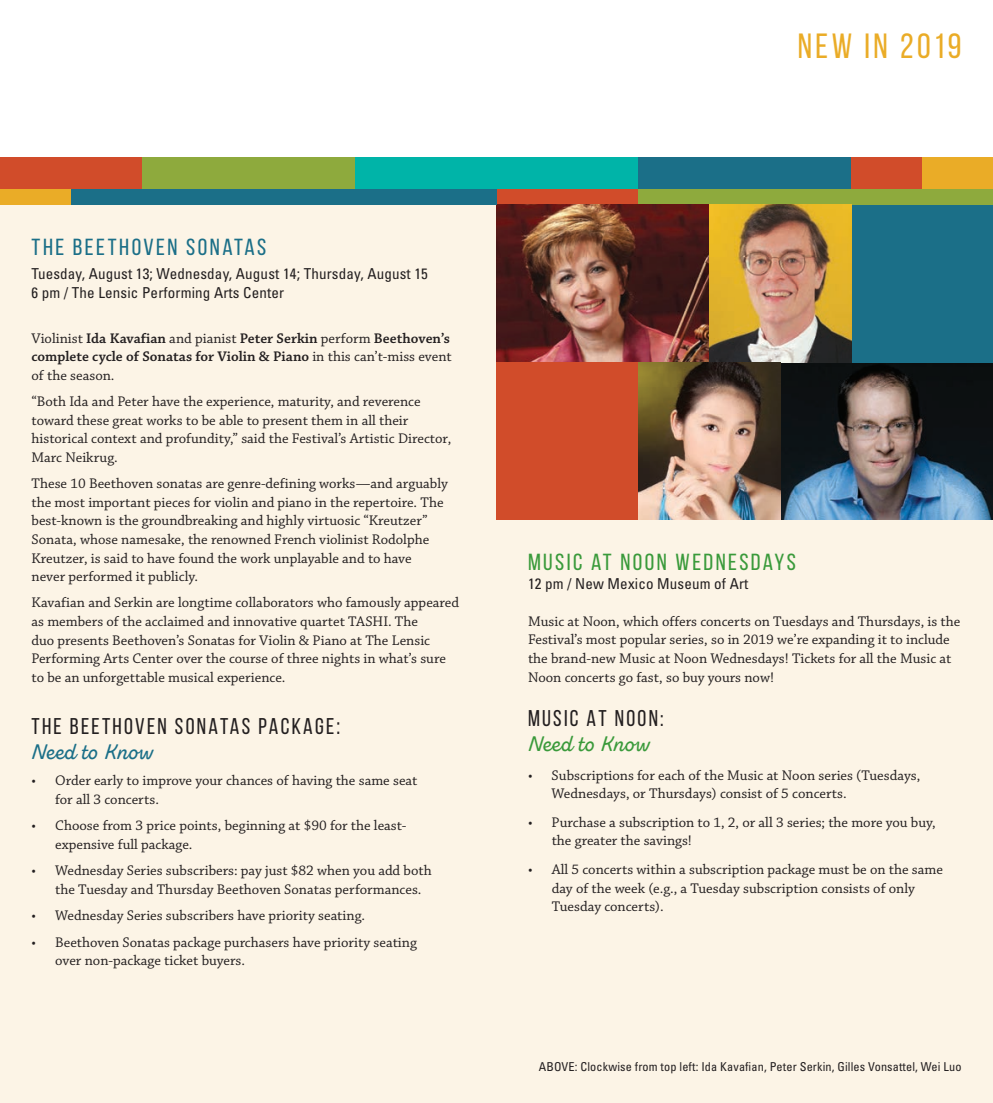
<style>
.page{position:relative;width:993px;height:1103px;background:#fff}
.page>*{position:absolute;margin:0;border:0;box-sizing:border-box;transform-origin:0 0}
.t1{font:35px "Bebas Neue";letter-spacing:.095em;color:#eaac27}
.t2{font:23.28px "Bebas Neue";letter-spacing:.1em;color:#3a9a3b;scale:1.05 1}
.t3{font:23.28px "Bebas Neue";letter-spacing:.1em;color:#1b6f88;scale:1.05 1}
.t4{font:22.75px "Bebas Neue";letter-spacing:.1em;color:#231f20}
.t5{font:21px "Zing Script Rust SB Demo Base";color:#1b6f88}
.t6{font:21px "Zing Script Rust SB Demo Base";color:#3a9a3b}
.t7{font:condensed 15.05px/18.9px "Univers LT Std";letter-spacing:.01em;color:#231f20}
.t8{font:14.7px/18.6px "Chaparral Pro";color:#231f20}
.t9{font:600 14.7px/18.6px "Chaparral Pro";color:#231f20}
.t10{font:condensed 12.25px "Univers LT Std";letter-spacing:.01em;color:#231f20}
.s1{font-weight:400}
.s2{font-size:24.5px}
</style>
<div class="page">
<div style="left:496px;top:520px;width:496px;height:582px;background:#fcf4e6"></div>
<div style="left:0;top:158px;width:496px;height:944px;background:#fcf4e6"></div>
<div style="left:921px;top:158px;width:71px;height:31px;background:#eaac27"></div>
<div style="left:850px;top:158px;width:71px;height:31px;background:#d14c2a"></div>
<div style="left:638px;top:158px;width:212px;height:31px;background:#1b6f88"></div>
<div style="left:638px;top:189px;width:354px;height:16px;background:#8eaa3d"></div>
<div style="left:496px;top:189px;width:142px;height:16px;background:#d14c2a"></div>
<div style="left:496px;top:158px;width:142px;height:31px;background:#00b4a8"></div>
<img style="left:496px;top:205px;width:354px;height:157px">
<div style="left:496px;top:362px;width:142px;height:158px;background:#d14c2a"></div>
<img style="left:638px;top:362px;width:354px;height:158px">
<div style="left:850px;top:205px;width:142px;height:157px;background:#1b6f88"></div>
<div style="left:0;top:158px;width:142px;height:31px;background:#d14c2a"></div>
<div style="left:142px;top:158px;width:212px;height:31px;background:#8eaa3d"></div>
<div style="left:71px;top:189px;width:425px;height:16px;background:#1b6f88"></div>
<div style="left:354px;top:158px;width:142px;height:31px;background:#00b4a8"></div>
<div style="left:0;top:189px;width:71px;height:16px;background:#eaac27"></div>
<h1 class="t1" style="left:797px;top:27px;width:165px">NEW IN 2019</h1>
<h2 class="t3" style="left:32px;top:234px;width:225px">THE BEETHOVEN SONATAS</h2>
<p class="t7" style="left:32px;top:264px;width:398px">Tuesday, August 13; Wednesday, August 14; Thursday, August 15<br>6 pm / The Lensic Performing Arts Center</p>
<p class="t9" style="left:32px;top:329px;width:422px"><span class="s1">Violinist</span> Ida Kavafian <span class="s1">and pianist</span> Peter Serkin <span class="s1">perform</span> Beethoven’s complete cycle of Sonatas for Violin &amp; Piano <span class="s1">in this can’t-miss event of the season.</span></p>
<p class="t8" style="left:32px;top:393px;width:421px">“Both Ida and Peter have the experience, maturity, and reverence toward these great works to be able to present them in all their historical context and profundity,” said the Festival’s Artistic Director, Marc Neikrug.</p>
<p class="t8" style="left:32px;top:475px;width:418px">These 10 Beethoven sonatas are genre-defining works—and arguably the most important pieces for violin and piano in the repertoire. The best-known is the groundbreaking and highly virtuosic “Kreutzer” Sonata, whose namesake, the renowned French violinist Rodolphe Kreutzer, is said to have found the work unplayable and to have never performed it publicly.</p>
<p class="t8" style="left:32px;top:594px;width:429px">Kavafian and Serkin are longtime collaborators who famously appeared as members of the acclaimed and innovative quartet TASHI. The<br>duo presents Beethoven’s Sonatas for Violin &amp; Piano at The Lensic Performing Arts Center over the course of three nights in what’s sure to be an unforgettable musical experience.</p>
<h3 class="t4" style="left:32px;top:714px;width:310px">THE BEETHOVEN SONATAS PACKAGE<span class="s2">:</span></h3>
<h3 class="t5" style="left:32px;top:738px;width:123px">Need to Know</h3>
<p class="t8" style="left:55px;top:772px;width:364px;text-indent:-24px">• Order early to improve your chances of having the same seat for all 3 concerts.</p>
<p class="t8" style="left:55px;top:816px;width:353px;text-indent:-24px">• Choose from 3 price points, beginning at $90 for the least&shy;expensive full package.</p>
<p class="t8" style="left:55px;top:861px;width:378px;text-indent:-24px">• Wednesday Series subscribers: pay just $82 when you add both the Tuesday and Thursday Beethoven Sonatas performances.</p>
<p class="t8" style="left:32px;top:906px;width:335px">• Wednesday Series subscribers have priority seating.</p>
<p class="t8" style="left:55px;top:933px;width:363px;text-indent:-24px">• Beethoven Sonatas package purchasers have priority seating over non-package ticket buyers.</p>
<h2 class="t2" style="left:528px;top:549px;width:256px">MUSIC AT NOON WEDNESDAYS</h2>
<p class="t7" style="left:528px;top:574px;width:222px">12 pm / New Mexico Museum of Art</p>
<p class="t8" style="left:528px;top:612px;width:434px">Music at Noon, which offers concerts on Tuesdays and Thursdays, is the Festival’s most popular series, so in 2019 we’re expanding it to include the brand-new Music at Noon Wednesdays! Tickets for all the Music at Noon concerts go fast, so buy yours now!</p>
<h3 class="t4" style="left:528px;top:706px;width:137px">MUSIC AT NOON:</h3>
<h3 class="t6" style="left:528px;top:730px;width:123px">Need to Know</h3>
<p class="t8" style="left:551px;top:766px;width:370px;text-indent:-24px">• Subscriptions for each of the Music at Noon series (Tuesdays,<br>Wednesdays, or Thursdays) consist of 5 concerts.</p>
<p class="t8" style="left:551px;top:813px;width:385px;text-indent:-24px">• Purchase a subscription to 1, 2, or all 3 series; the more you buy, the greater the savings!</p>
<p class="t8" style="left:551px;top:860px;width:393px;text-indent:-24px">• All 5 concerts within a subscription package must be on the same day of the week (e.g., a Tuesday subscription consists of only<br>Tuesday concerts).</p>
<p class="t10" style="left:538px;top:1058px;width:424px">ABOVE: Clockwise from top left: Ida Kavafian, Peter Serkin, Gilles Vonsattel, Wei Luo</p>
</div>
